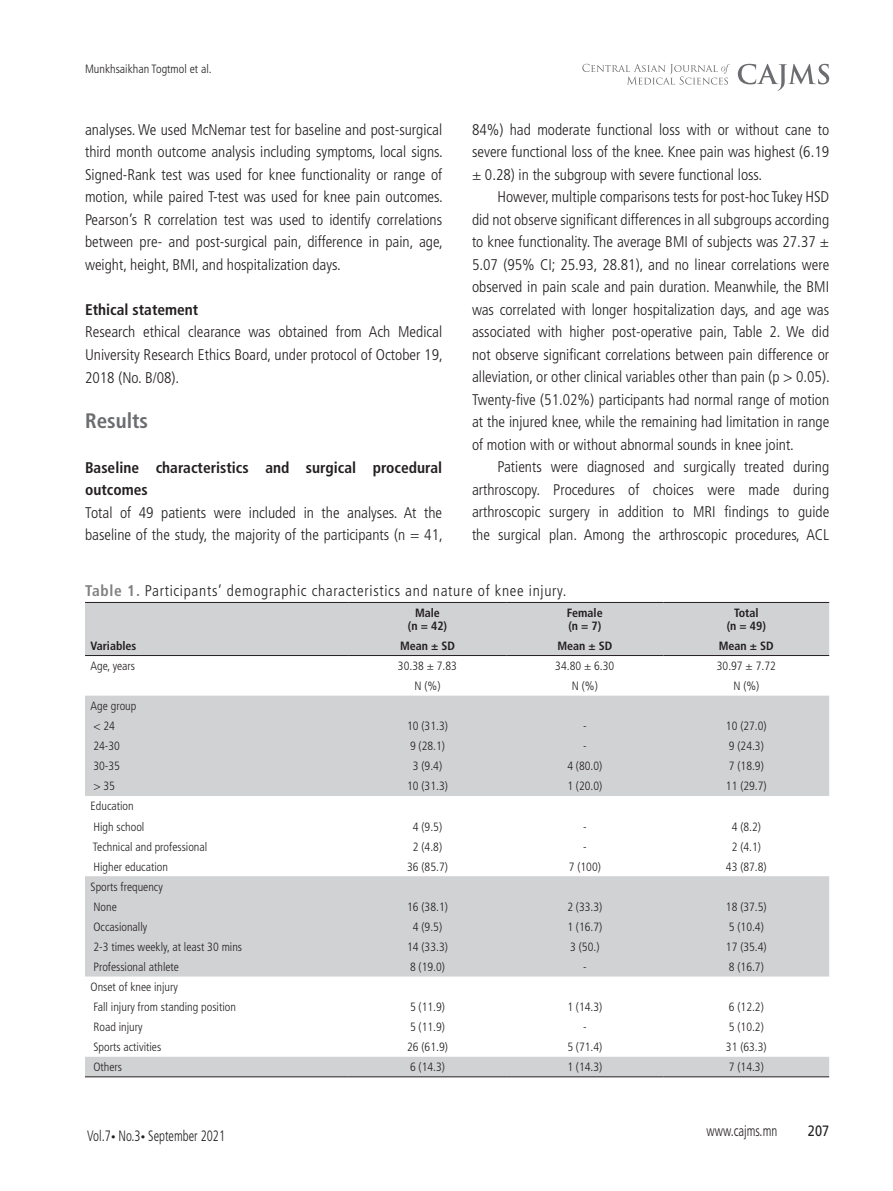
<style>
.page{position:relative;width:893px;height:1191px;background:#fff}
.page>*{position:absolute;margin:0;border:0;box-sizing:border-box;transform-origin:0 0}
.t1{font:700 condensed 21px "Frutiger LT Std";color:#6c6d70}
.t2{font:300 condensed 15.45px/22.5px "Frutiger LT Std";color:#231f20;text-align:justify}
.t3{font:700 condensed 15.45px/22.5px "Frutiger LT Std";color:#231f20}
.t4{font:300 condensed 15.45px "Frutiger LT Std";letter-spacing:.045em;color:#231f20}
.t5{font:300 condensed 15px "Frutiger LT Std";color:#231f20;scale:.85 1}
.t6{font:15px "Frutiger LT Std";color:#231f20;scale:.85 1}
.t7{font:300 condensed 12px/20.1px "Frutiger LT Std";color:#231f20}
.t8{font:700 condensed 12px/12.9px "Frutiger LT Std";color:#231f20;text-align:center}
.s1{font-weight:700;color:#808080}
.s2{font-weight:700;font-size:9px}
</style>
<div class="page">
<svg style="left:738px;top:64px;width:91px;height:27px"></svg>
<svg style="left:582px;top:64px;width:147px;height:21px"></svg>
<svg style="left:85px;top:603px;width:744px;height:473px;fill:#d1d2d4"></svg>
<hr style="left:85px;top:602px;width:264px;height:1px;background:#231f20">
<hr style="left:349px;top:602px;width:157px;height:1px;background:#231f20">
<hr style="left:506px;top:602px;width:157px;height:1px;background:#231f20">
<hr style="left:663px;top:602px;width:166px;height:1px;background:#231f20">
<hr style="left:85px;top:655px;width:264px;height:1px;background:#231f20">
<hr style="left:349px;top:655px;width:157px;height:1px;background:#231f20">
<hr style="left:506px;top:655px;width:157px;height:1px;background:#231f20">
<hr style="left:663px;top:655px;width:166px;height:1px;background:#231f20">
<hr style="left:85px;top:1076px;width:264px;height:1px;background:#231f20">
<hr style="left:349px;top:1076px;width:157px;height:1px;background:#231f20">
<hr style="left:506px;top:1076px;width:157px;height:1px;background:#231f20">
<hr style="left:663px;top:1076px;width:166px;height:1px;background:#231f20">
<p class="t7" style="left:85px;top:59px;width:128px">Munkhsaikhan Togtmol et al.</p>
<p class="t2" style="left:85px;top:119px;width:359px">analyses. We used McNemar test for baseline and post-surgical third month outcome analysis including symptoms, local signs.<br>Signed-Rank test was used for knee functionality or range of motion, while paired T-test was used for knee pain outcomes.<br>Pearson’s R correlation test was used to identify correlations between pre- and post-surgical pain, difference in pain, age, weight, height, BMI, and hospitalization days.</p>
<p class="t3" style="left:85px;top:298px;width:115px">Ethical statement</p>
<p class="t2" style="left:85px;top:321px;width:359px">Research ethical clearance was obtained from Ach Medical University Research Ethics Board, under protocol of October 19, 2018 (No. B/08).</p>
<h1 class="t1" style="left:85px;top:408px;width:65px">Results</h1>
<p class="t3" style="left:85px;top:456px;width:359px">Baseline characteristics and surgical procedural outcomes</p>
<p class="t2" style="left:85px;top:501px;width:359px">Total of 49 patients were included in the analyses. At the baseline of the study, the majority of the participants (n = 41,</p>
<p class="t2" style="left:472px;top:119px;width:359px">84%) had moderate functional loss with or without cane to severe functional loss of the knee. Knee pain was highest (6.19 ± 0.28) in the subgroup with severe functional loss.</p>
<p class="t2" style="left:472px;top:186px;width:359px;text-indent:26px">However, multiple comparisons tests for post-hoc Tukey HSD did not observe significant differences in all subgroups according to knee functionality. The average BMI of subjects was 27.37 ± 5.07 (95% CI; 25.93, 28.81), and no linear correlations were observed in pain scale and pain duration. Meanwhile, the BMI was correlated with longer hospitalization days, and age was associated with higher post-operative pain, Table 2. We did not observe significant correlations between pain difference or alleviation, or other clinical variables other than pain (p &gt; 0.05).<br>Twenty-five (51.02%) participants had normal range of motion at the injured knee, while the remaining had limitation in range of motion with or without abnormal sounds in knee joint.</p>
<p class="t2" style="left:472px;top:456px;width:359px;text-indent:26px">Patients were diagnosed and surgically treated during arthroscopy. Procedures of choices were made during arthroscopic surgery in addition to MRI findings to guide the surgical plan. Among the arthroscopic procedures, ACL</p>
<p class="t4" style="left:85px;top:582px;width:483px"><span class="s1">Table 1.</span> Participants’ demographic characteristics and nature of knee injury.</p>
<p class="t8" style="left:408px;top:606px;width:41px">Male<br>(n = 42)</p>
<p class="t8" style="left:567px;top:606px;width:37px;text-align:left">Female (n = 7)</p>
<p class="t8" style="left:727px;top:606px;width:41px">Total<br>(n = 49)</p>
<p class="t8" style="left:91px;top:639px;width:47px">Variables</p>
<p class="t8" style="left:400px;top:639px;width:57px">Mean ± SD</p>
<p class="t8" style="left:557px;top:639px;width:57px">Mean ± SD</p>
<p class="t8" style="left:719px;top:639px;width:57px">Mean ± SD</p>
<p class="t7" style="left:91px;top:656px;width:46px">Age, years</p>
<p class="t7" style="left:398px;top:656px;width:61px">30.38 ± 7.83</p>
<p class="t7" style="left:555px;top:656px;width:61px">34.80 ± 6.30</p>
<p class="t7" style="left:717px;top:656px;width:61px">30.97 ± 7.72</p>
<p class="t7" style="left:414px;top:676px;width:27px">N (%)</p>
<p class="t7" style="left:572px;top:676px;width:27px">N (%)</p>
<p class="t7" style="left:733px;top:676px;width:27px">N (%)</p>
<p class="t7" style="left:91px;top:696px;width:47px">Age group &lt; 24</p>
<p class="t7" style="left:407px;top:716px;width:42px">10 (31.3)</p>
<p class="t7" style="left:583px;top:716px;width:5px">-</p>
<p class="t7" style="left:726px;top:716px;width:42px">10 (27.0)</p>
<p class="t7" style="left:93px;top:736px;width:28px">24-30</p>
<p class="t7" style="left:410px;top:736px;width:37px">9 (28.1)</p>
<p class="t7" style="left:583px;top:736px;width:5px">-</p>
<p class="t7" style="left:729px;top:736px;width:37px">9 (24.3)</p>
<p class="t7" style="left:93px;top:756px;width:28px">30-35</p>
<p class="t7" style="left:413px;top:756px;width:31px">3 (9.4)</p>
<p class="t7" style="left:567px;top:756px;width:37px">4 (80.0)</p>
<p class="t7" style="left:729px;top:756px;width:37px">7 (18.9)</p>
<p class="t7" style="left:93px;top:776px;width:23px">&gt; 35</p>
<p class="t7" style="left:407px;top:776px;width:42px">10 (31.3)</p>
<p class="t7" style="left:567px;top:776px;width:37px">1 (20.0)</p>
<p class="t7" style="left:726px;top:776px;width:42px">11 (29.7)</p>
<p class="t7" style="left:91px;top:796px;width:55px">Education<br>High school</p>
<p class="t7" style="left:413px;top:816px;width:31px">4 (9.5)</p>
<p class="t7" style="left:583px;top:816px;width:5px">-</p>
<p class="t7" style="left:732px;top:816px;width:31px">4 (8.2)</p>
<p class="t7" style="left:93px;top:836px;width:116px">Technical and professional</p>
<p class="t7" style="left:413px;top:836px;width:31px">2 (4.8)</p>
<p class="t7" style="left:583px;top:836px;width:5px">-</p>
<p class="t7" style="left:732px;top:836px;width:31px">2 (4.1)</p>
<p class="t7" style="left:93px;top:856px;width:76px">Higher education</p>
<p class="t7" style="left:407px;top:856px;width:42px">36 (85.7)</p>
<p class="t7" style="left:569px;top:856px;width:34px">7 (100)</p>
<p class="t7" style="left:726px;top:856px;width:42px">43 (87.8)</p>
<p class="t7" style="left:91px;top:876px;width:74px">Sports frequency<br>None</p>
<p class="t7" style="left:407px;top:896px;width:42px">16 (38.1)</p>
<p class="t7" style="left:567px;top:896px;width:37px">2 (33.3)</p>
<p class="t7" style="left:726px;top:896px;width:42px">18 (37.5)</p>
<p class="t7" style="left:93px;top:916px;width:55px">Occasionally</p>
<p class="t7" style="left:413px;top:916px;width:31px">4 (9.5)</p>
<p class="t7" style="left:567px;top:916px;width:37px">1 (16.7)</p>
<p class="t7" style="left:729px;top:916px;width:37px">5 (10.4)</p>
<p class="t7" style="left:93px;top:937px;width:150px">2-3 times weekly, at least 30 mins</p>
<p class="t7" style="left:407px;top:937px;width:42px">14 (33.3)</p>
<p class="t7" style="left:570px;top:937px;width:31px">3 (50.)</p>
<p class="t7" style="left:726px;top:937px;width:42px">17 (35.4)</p>
<p class="t7" style="left:93px;top:957px;width:87px">Professional athlete</p>
<p class="t7" style="left:410px;top:957px;width:37px">8 (19.0)</p>
<p class="t7" style="left:583px;top:957px;width:5px">-</p>
<p class="t7" style="left:729px;top:957px;width:37px">8 (16.7)</p>
<p class="t7" style="left:91px;top:977px;width:147px">Onset of knee injury<br>Fall injury from standing position</p>
<p class="t7" style="left:410px;top:997px;width:37px">5 (11.9)</p>
<p class="t7" style="left:567px;top:997px;width:37px">1 (14.3)</p>
<p class="t7" style="left:729px;top:997px;width:37px">6 (12.2)</p>
<p class="t7" style="left:93px;top:1017px;width:51px">Road injury</p>
<p class="t7" style="left:410px;top:1017px;width:37px">5 (11.9)</p>
<p class="t7" style="left:583px;top:1017px;width:5px">-</p>
<p class="t7" style="left:729px;top:1017px;width:37px">5 (10.2)</p>
<p class="t7" style="left:93px;top:1037px;width:69px">Sports activities</p>
<p class="t7" style="left:407px;top:1037px;width:42px">26 (61.9)</p>
<p class="t7" style="left:567px;top:1037px;width:37px">5 (71.4)</p>
<p class="t7" style="left:726px;top:1037px;width:42px">31 (63.3)</p>
<p class="t7" style="left:93px;top:1057px;width:30px">Others</p>
<p class="t7" style="left:410px;top:1057px;width:37px">6 (14.3)</p>
<p class="t7" style="left:567px;top:1057px;width:37px">1 (14.3)</p>
<p class="t7" style="left:729px;top:1057px;width:37px">7 (14.3)</p>
<p class="t5" style="left:87px;top:1127px;width:164px">Vol.7<span class="s2">•</span> No.3<span class="s2">•</span> September 2021</p>
<p class="t5" style="left:707px;top:1122px;width:85px">www.cajms.mn</p>
<p class="t6" style="left:808px;top:1122px;width:27px">207</p>
</div>
